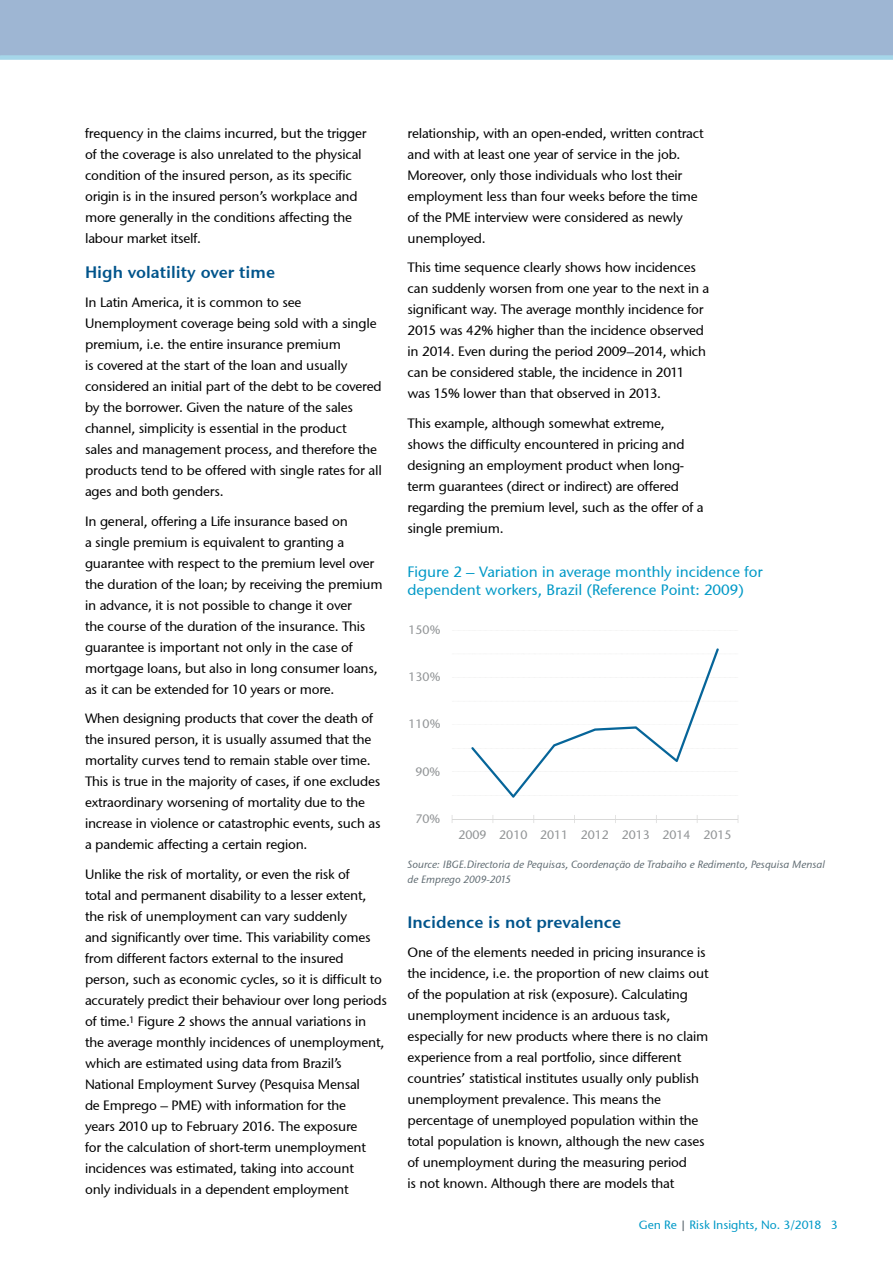
<style>
.page{position:relative;width:893px;height:1263px;background:#fff}
.page>*{position:absolute;margin:0;border:0;box-sizing:border-box;transform-origin:0 0}
.t1{font:600 16.5px "Stone Sans GC Re";color:#00548b}
.t2{font:15px/18px "Stone Sans GC Re";color:#0099c7}
.t3{font:13.5px/21px "Stone Sans GC Re";letter-spacing:-.015em;color:#000}
.t4{font:12.3px "Stone Sans GC Re";color:#929597}
.t5{font:12px "Stone Sans GC Re";color:#0099c7}
.t6{font:italic 10.5px/15px "Stone Sans GC Re";color:#5d6970}
.s1{color:#5d6970}
</style>
<div class="page">
<div style="left:0;top:0;width:893px;height:55px;background:#9eb6d3"></div>
<div style="left:0;top:55px;width:893px;height:5px;background:#a5d6e9"></div>
<hr style="left:452px;top:819px;width:286px;height:1px;background:#d9d9d8">
<svg style="left:471px;top:648px;width:248px;height:150px"></svg>
<p class="t3" style="left:85px;top:122px;width:283px">frequency in the claims incurred, but the trigger of the coverage is also unrelated to the physical condition of the insured person, as its specific origin is in the insured person’s workplace and more generally in the conditions affecting the labour market itself.</p>
<p class="t1" style="left:85px;top:262px;width:192px">High volatility over time</p>
<p class="t3" style="left:85px;top:292px;width:298px">In Latin America, it is common to see Unemployment coverage being sold with a single premium, i.e. the entire insurance premium<br>is covered at the start of the loan and usually considered an initial part of the debt to be covered by the borrower. Given the nature of the sales channel, simplicity is essential in the product<br>sales and management process, and therefore the products tend to be offered with single rates for all ages and both genders.</p>
<p class="t3" style="left:85px;top:510px;width:299px">In general, offering a Life insurance based on<br>a single premium is equivalent to granting a guarantee with respect to the premium level over the duration of the loan; by receiving the premium in advance, it is not possible to change it over<br>the course of the duration of the insurance. This guarantee is important not only in the case of mortgage loans, but also in long consumer loans, as it can be extended for 10 years or more.</p>
<p class="t3" style="left:85px;top:708px;width:297px">When designing products that cover the death of the insured person, it is usually assumed that the mortality curves tend to remain stable over time.<br>This is true in the majority of cases, if one excludes extraordinary worsening of mortality due to the increase in violence or catastrophic events, such as a pandemic affecting a certain region.</p>
<p class="t3" style="left:85px;top:863px;width:303px">Unlike the risk of mortality, or even the risk of<br>total and permanent disability to a lesser extent, the risk of unemployment can vary suddenly<br>and significantly over time. This variability comes from different factors external to the insured person, such as economic cycles, so it is difficult to accurately predict their behaviour over long periods of time.<sup>1</sup> Figure 2 shows the annual variations in the average monthly incidences of unemployment, which are estimated using data from Brazil’s National Employment Survey (Pesquisa Mensal<br>de Emprego – PME) with information for the<br>years 2010 up to February 2016. The exposure<br>for the calculation of short-term unemployment incidences was estimated, taking into account<br>only individuals in a dependent employment</p>
<p class="t3" style="left:407px;top:122px;width:298px">relationship, with an open-ended, written contract and with at least one year of service in the job.<br>Moreover, only those individuals who lost their employment less than four weeks before the time of the PME interview were considered as newly unemployed.</p>
<p class="t3" style="left:407px;top:257px;width:303px">This time sequence clearly shows how incidences can suddenly worsen from one year to the next in a significant way. The average monthly incidence for 2015 was 42% higher than the incidence observed in 2014. Even during the period 2009–2014, which can be considered stable, the incidence in 2011 was 15% lower than that observed in 2013.</p>
<p class="t3" style="left:407px;top:412px;width:298px">This example, although somewhat extreme, shows the difficulty encountered in pricing and designing an employment product when long&shy;term guarantees (direct or indirect) are offered regarding the premium level, such as the offer of a single premium.</p>
<p class="t2" style="left:407px;top:562px;width:357px">Figure 2 – Variation in average monthly incidence for dependent workers, Brazil (Reference Point: 2009)</p>
<p class="t4" style="left:408px;top:622px;width:33px">150%</p>
<p class="t4" style="left:408px;top:669px;width:33px">130%</p>
<p class="t4" style="left:408px;top:717px;width:33px">110%</p>
<p class="t4" style="left:415px;top:764px;width:26px">90%</p>
<p class="t4" style="left:415px;top:811px;width:26px">70%</p>
<p class="t4" style="left:458px;top:827px;width:275px">2009 2010 2011 2012 2013 2014 2015</p>
<p class="t6" style="left:407px;top:857px;width:419px">Source: IBGE.Directoria de Pequisas, Coordenaçäo de Trabaiho e Redimento, Pesquisa Mensal de Emprego 2009-2015</p>
<p class="t1" style="left:407px;top:912px;width:215px">Incidence is not prevalence</p>
<p class="t3" style="left:407px;top:942px;width:303px">One of the elements needed in pricing insurance is the incidence, i.e. the proportion of new claims out of the population at risk (exposure). Calculating unemployment incidence is an arduous task, especially for new products where there is no claim experience from a real portfolio, since different countries’ statistical institutes usually only publish unemployment prevalence. This means the percentage of unemployed population within the total population is known, although the new cases of unemployment during the measuring period<br>is not known. Although there are models that</p>
<p class="t5" style="left:639px;top:1218px;width:200px">Gen Re <span class="s1">|</span> Risk Insights, No. 3/2018 3</p>
</div>
